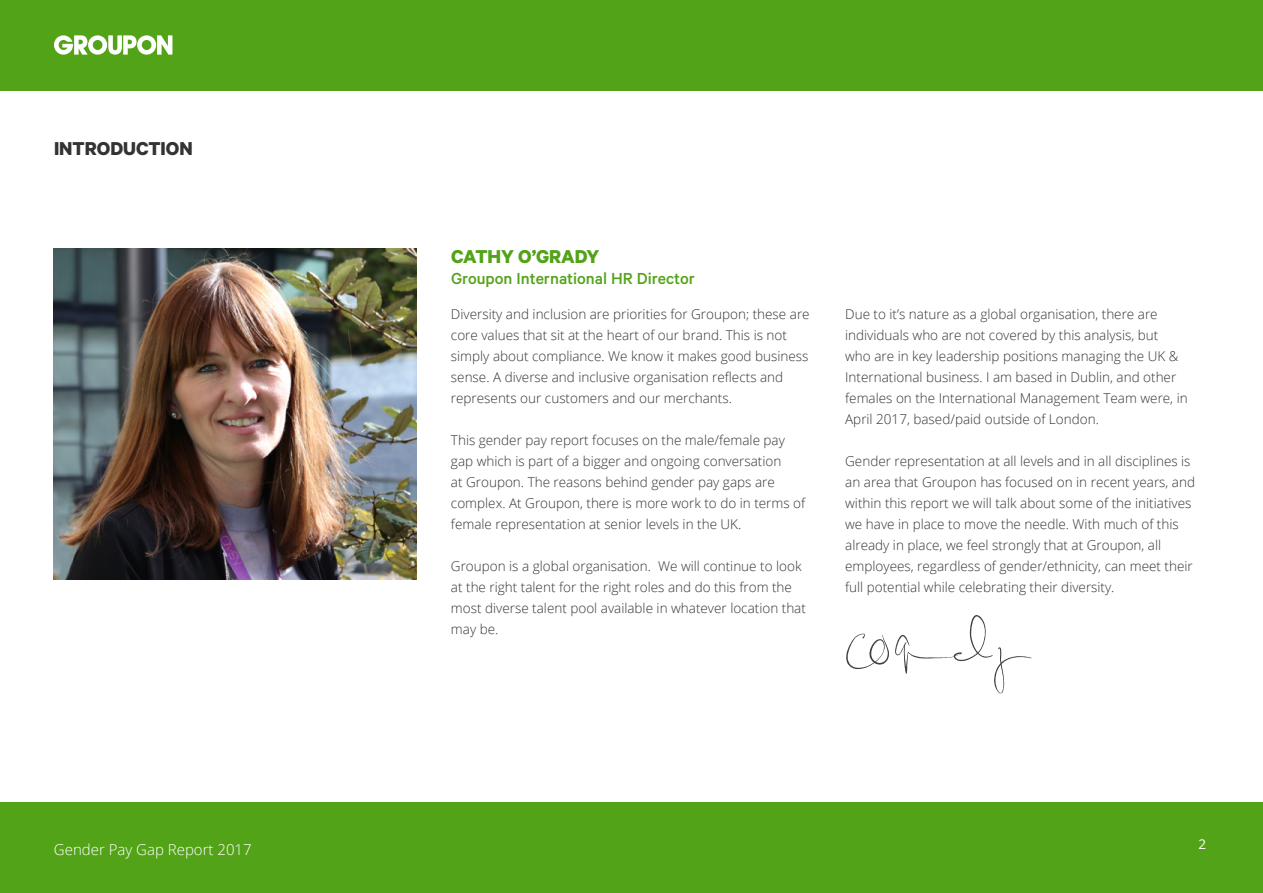
<style>
.page{position:relative;width:1263px;height:893px;background:#fff}
.page>*{position:absolute;margin:0;border:0;box-sizing:border-box;transform-origin:0 0}
.t1{font:700 21px "Calibre";color:#333}
.t2{font:700 21px "Calibre";color:#53a318}
.t3{font:500 18px "Calibre";color:#53a318}
.t4{font:300 15px "Open Sans";color:#fff}
.t5{font:300 13.5px/21px "Open Sans";color:#333}
.t6{font:13.5px "Open Sans";color:#fff}
</style>
<div class="page">
<div style="left:0;top:0;width:1263px;height:90px;background:#53a318"></div>
<div style="left:0;top:803px;width:1263px;height:90px;background:#53a318"></div>
<svg style="left:54px;top:35px;width:118px;height:20px"></svg>
<img style="left:54px;top:249px;width:362px;height:331px">
<svg style="left:846px;top:634px;width:43px;height:35px"></svg>
<svg style="left:895px;top:615px;width:137px;height:79px"></svg>
<h1 class="t1" style="left:54px;top:136px;width:140px">INTRODUCTION</h1>
<h1 class="t2" style="left:451px;top:243px;width:150px">CATHY O’GRADY</h1>
<h2 class="t3" style="left:451px;top:268px;width:246px">Groupon International HR Director</h2>
<p class="t5" style="left:451px;top:303px;width:360px">Diversity and inclusion are priorities for Groupon; these are core values that sit at the heart of our brand. This is not simply about compliance. We know it makes good business sense. A diverse and inclusive organisation reflects and represents our customers and our merchants.</p>
<p class="t5" style="left:451px;top:429px;width:356px">This gender pay report focuses on the male/female pay gap which is part of a bigger and ongoing conversation<br>at Groupon. The reasons behind gender pay gaps are complex. At Groupon, there is more work to do in terms of female representation at senior levels in the UK.</p>
<p class="t5" style="left:451px;top:555px;width:356px">Groupon is a global organisation. We will continue to look at the right talent for the right roles and do this from the most diverse talent pool available in whatever location that may be.</p>
<p class="t5" style="left:845px;top:303px;width:344px">Due to it’s nature as a global organisation, there are individuals who are not covered by this analysis, but<br>who are in key leadership positions managing the UK &amp; International business. I am based in Dublin, and other females on the International Management Team were, in April 2017, based/paid outside of London.</p>
<p class="t5" style="left:845px;top:450px;width:351px">Gender representation at all levels and in all disciplines is an area that Groupon has focused on in recent years, and within this report we will talk about some of the initiatives we have in place to move the needle. With much of this already in place, we feel strongly that at Groupon, all employees, regardless of gender/ethnicity, can meet their full potential while celebrating their diversity.</p>
<p class="t4" style="left:54px;top:839px;width:199px">Gender Pay Gap Report 2017</p>
<p class="t6" style="left:1198px;top:835px;width:9px">2</p>
</div>
